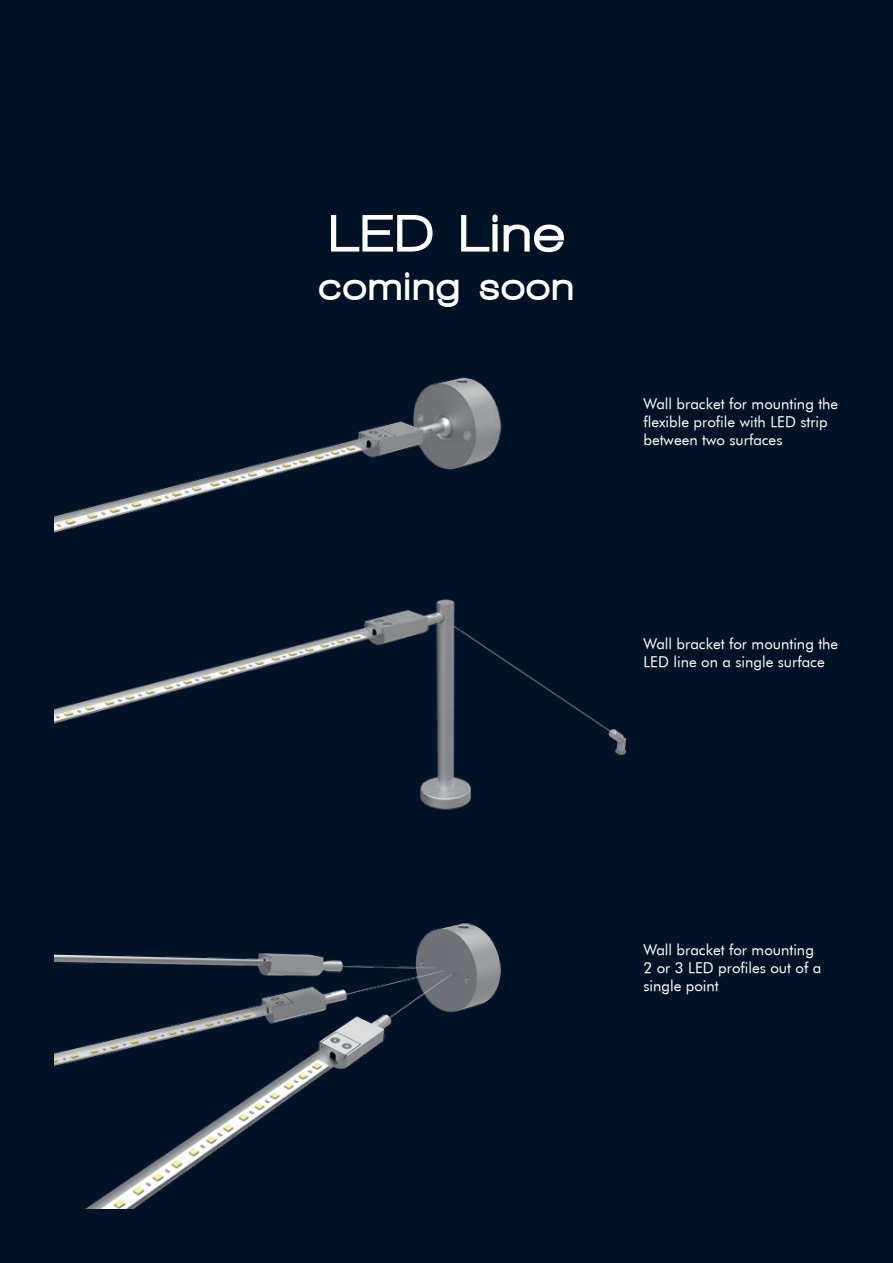
<style>
.page{position:relative;width:893px;height:1263px;background:#001225}
.page>*{position:absolute;margin:0;border:0;box-sizing:border-box;transform-origin:0 0}
.t1{font:900 54px "Walkway";letter-spacing:.075em;color:#fff}
.t2{font:900 40.5px "Walkway";letter-spacing:.07em;color:#fff}
.t3{font:15px/18px "Futura Book BT";color:#fff}
</style>
<div class="page">
<img style="left:54px;top:357px;width:473px;height:202px">
<img style="left:54px;top:900px;width:499px;height:309px">
<img style="left:54px;top:571px;width:599px;height:255px">
<h1 class="t1" style="left:330px;top:204px;width:235px">LED Line</h1>
<h2 class="t2" style="left:320px;top:265px;width:255px">coming soon</h2>
<p class="t3" style="left:643px;top:395px;width:196px">Wall bracket for mounting the flexible profile with LED strip between two surfaces</p>
<p class="t3" style="left:643px;top:635px;width:196px">Wall bracket for mounting the<br>LED line on a single surface</p>
<p class="t3" style="left:643px;top:940px;width:179px">Wall bracket for mounting<br>2 or 3 LED profiles out of a single point</p>
</div>
